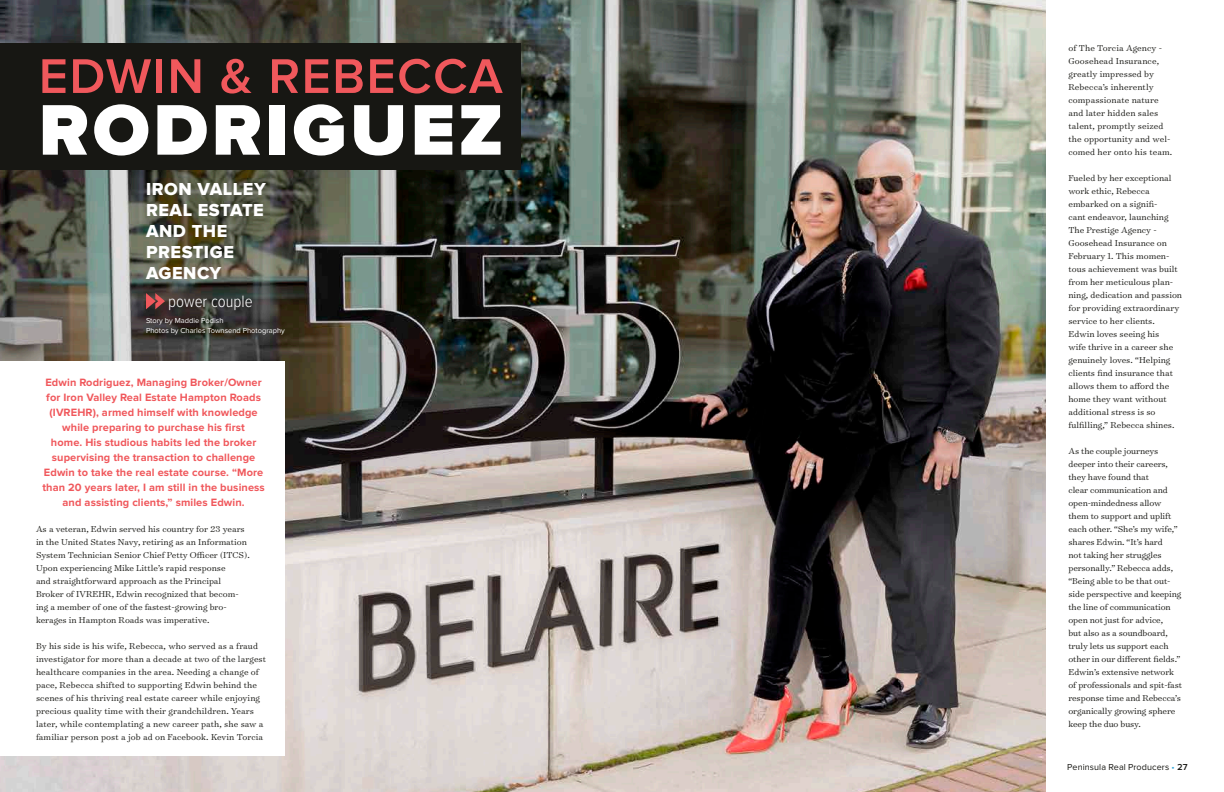
<style>
.page{position:relative;width:1224px;height:792px;background:#fff}
.page>*{position:absolute;margin:0;border:0;box-sizing:border-box;transform-origin:0 0}
.t1{font:900 74.2px "Proxima Nova";letter-spacing:.05em;color:#fff}
.t2{font:600 50.5px "Proxima Nova";letter-spacing:.03em;color:#f0585c}
.t3{font:18px/21.1px "Proxima Nova Extrabld";letter-spacing:.03em;color:#fff}
.t4{font:300 17px "Proxima Nova Cond";color:#fff}
.t5{font:700 11px/15px "Proxima Nova";letter-spacing:.01em;color:#f0585c;text-align:center}
.t6{font:300 9.8px/13px "Surveyor Text";color:#171713}
.t7{font:9px "Proxima Nova";letter-spacing:.01em;color:#171713}
.t8{font:7.5px/10px "Proxima Nova";color:#fff}
.s1{color:#31a5d9}
.s2{font-weight:600}
</style>
<div class="page">
<img style="left:0;top:0;width:1045px;height:792px">
<div style="left:0;top:361px;width:285px;height:395px;background:#fff"></div>
<svg style="left:146px;top:293px;width:19px;height:16px"></svg>
<div style="left:0;top:43px;width:521px;height:127px;background:#171713"></div>
<h2 class="t2" style="left:39px;top:47px;width:466px">EDWIN &amp; REBECCA</h2>
<h1 class="t1" style="left:39px;top:96px;width:466px">RODRIGUEZ</h1>
<h3 class="t3" style="left:146px;top:179px;width:121px">IRON VALLEY<br>REAL ESTATE<br>AND THE<br>PRESTIGE<br>AGENCY</h3>
<h3 class="t4" style="left:168px;top:293px;width:86px">power couple</h3>
<p class="t8" style="left:146px;top:316px;width:140px">Story by Maddie Podish<br>Photos by Charles Townsend Photography</p>
<p class="t5" style="left:42px;top:375px;width:224px">Edwin Rodriguez, Managing Broker/Owner for Iron Valley Real Estate Hampton Roads (IVREHR), armed himself with knowledge while preparing to purchase his first<br>home. His studious habits led the broker supervising the transaction to challenge Edwin to take the real estate course. “More than 20 years later, I am still in the business and assisting clients,” smiles Edwin.</p>
<p class="t6" style="left:36px;top:522px;width:215px">As a veteran, Edwin served his country for 23 years in the United States Navy, retiring as an Information System Technician Senior Chief Petty Officer (ITCS).<br>Upon experiencing Mike Little’s rapid response<br>and straightforward approach as the Principal Broker of IVREHR, Edwin recognized that becom&shy;ing a member of one of the fastest-growing bro&shy;kerages in Hampton Roads was imperative.</p>
<p class="t6" style="left:36px;top:639px;width:232px">By his side is his wife, Rebecca, who served as a fraud investigator for more than a decade at two of the largest healthcare companies in the area. Needing a change of pace, Rebecca shifted to supporting Edwin behind the scenes of his thriving real estate career while enjoying precious quality time with their grandchildren. Years later, while contemplating a new career path, she saw a familiar person post a job ad on Facebook. Kevin Torcia</p>
<p class="t6" style="left:1068px;top:41px;width:105px">of The Torcia Agency -<br>Goosehead Insurance, greatly impressed by<br>Rebecca’s inherently compassionate nature and later hidden sales talent, promptly seized the opportunity and wel&shy;comed her onto his team.</p>
<p class="t6" style="left:1068px;top:171px;width:115px">Fueled by her exceptional work ethic, Rebecca embarked on a signifi-<br>cant endeavor, launching<br>The Prestige Agency -<br>Goosehead Insurance on<br>February 1. This momen&shy;tous achievement was built from her meticulous plan&shy;ning, dedication and passion for providing extraordinary service to her clients.<br>Edwin loves seeing his<br>wife thrive in a career she genuinely loves. “Helping clients find insurance that allows them to afford the home they want without additional stress is so fulfilling,” Rebecca shines.</p>
<p class="t6" style="left:1068px;top:444px;width:115px">As the couple journeys deeper into their careers, they have found that<br>clear communication and open-mindedness allow them to support and uplift each other. “She’s my wife,” shares Edwin. “It’s hard<br>not taking her struggles personally.” Rebecca adds, “Being able to be that out&shy;side perspective and keeping the line of communication open not just for advice,<br>but also as a soundboard, truly lets us support each other in our different fields.”<br>Edwin’s extensive network of professionals and spit-fast response time and Rebecca’s organically growing sphere keep the duo busy.</p>
<p class="t7" style="left:1067px;top:762px;width:122px">Peninsula Real Producers <span class="s1">•</span> <span class="s2">27</span></p>
</div>
